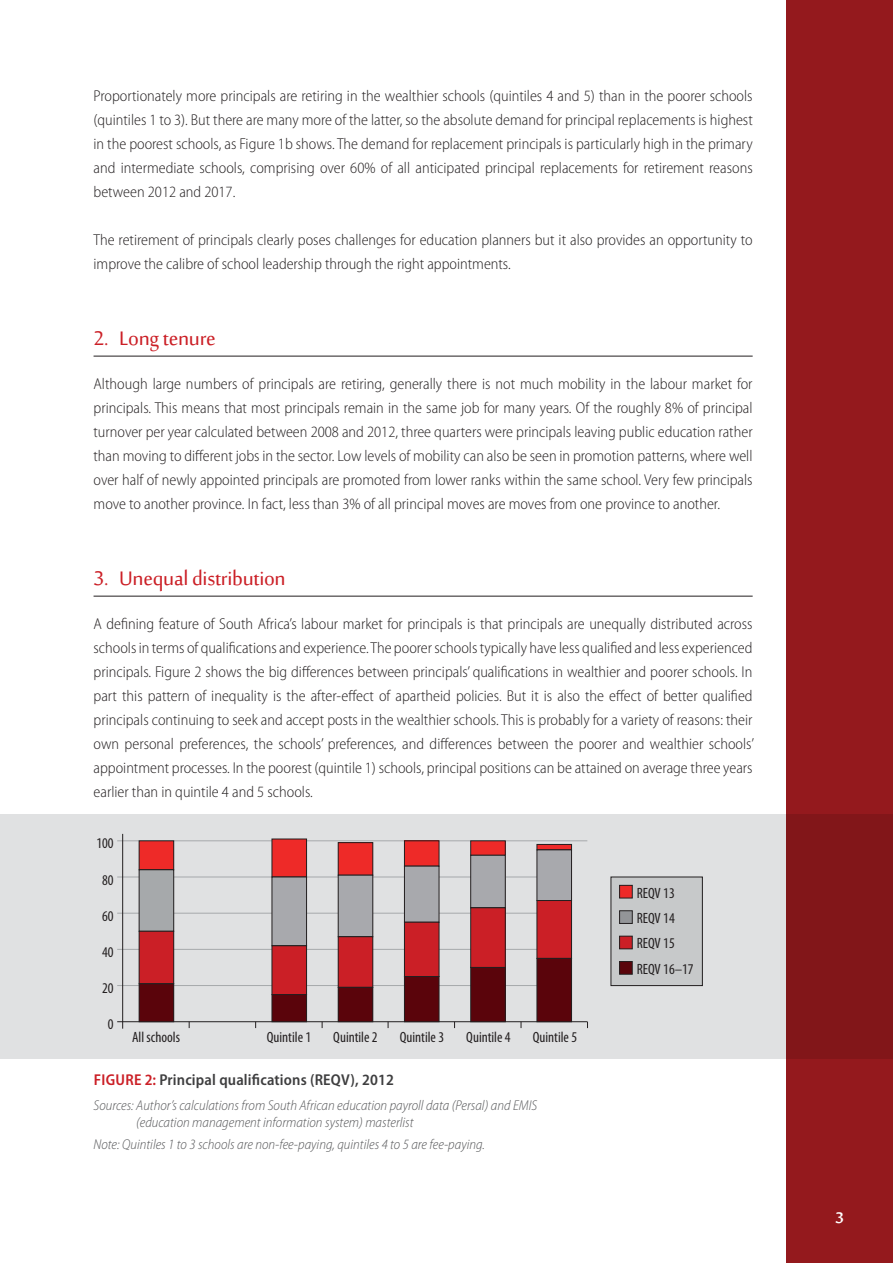
<style>
.page{position:relative;width:893px;height:1263px;background:#fff}
.page>*{position:absolute;margin:0;border:0;box-sizing:border-box;transform-origin:0 0}
.A_HEAD{font:27px "Sakkal Majalla";letter-spacing:-.01em;color:#cb1f26}
.t1{font:700 21px "Sakkal Majalla";color:#fff}
.BODY{font:300 semi-condensed 15.75px/24px "Myriad Pro";color:#231f20;text-align:justify}
.FIGURE_BOX_HEAD{font:600 semi-condensed 15.75px "Myriad Pro";letter-spacing:.01em;color:#3e3e3f}
.t2{font:condensed 15px/25.3px "Myriad Pro";color:#231f20}
.SOURCE{font:italic 300 semi-condensed 14.25px/17.1px "Myriad Pro";color:#57585a}
.s1{color:#cb1f26}
</style>
<div class="page">
<div style="left:787px;top:0;width:106px;height:1263px;background:#94191d"></div>
<svg style="left:0;top:814px;width:893px;height:244px;background:#d0c0c1"></svg>
<hr style="left:94px;top:356px;width:659px;height:1px;background:#231f20">
<hr style="left:94px;top:596px;width:659px;height:1px;background:#231f20">
<hr style="left:117px;top:985px;width:445px;height:1px;background:#a6a9ab">
<hr style="left:117px;top:949px;width:445px;height:1px;background:#a6a9ab">
<hr style="left:117px;top:913px;width:445px;height:1px;background:#a6a9ab">
<hr style="left:117px;top:877px;width:445px;height:1px;background:#a6a9ab">
<hr style="left:117px;top:840px;width:470px;height:1px;background:#a6a9ab">
<hr style="left:117px;top:1021px;width:470px;height:1px;background:#231f20">
<hr style="left:122px;top:834px;width:1px;height:195px;background:#231f20">
<div style="left:139px;top:841px;width:35px;height:29px;background:#ee2a28"></div>
<div style="left:139px;top:840px;width:35px;height:30px;border:1px solid #231f20"></div>
<div style="left:272px;top:839px;width:35px;height:38px;background:#ee2a28"></div>
<div style="left:272px;top:839px;width:35px;height:38px;border:1px solid #231f20"></div>
<div style="left:338px;top:843px;width:35px;height:32px;background:#ee2a28"></div>
<div style="left:338px;top:842px;width:35px;height:33px;border:1px solid #231f20"></div>
<div style="left:404px;top:841px;width:35px;height:25px;background:#ee2a28"></div>
<div style="left:471px;top:841px;width:34px;height:14px;background:#ee2a28"></div>
<div style="left:470px;top:840px;width:36px;height:16px;border:1px solid #231f20"></div>
<div style="left:537px;top:844px;width:34px;height:6px;background:#ee2a28"></div>
<div style="left:537px;top:844px;width:35px;height:6px;border:1px solid #231f20"></div>
<div style="left:139px;top:870px;width:35px;height:61px;background:#a6a9ab"></div>
<div style="left:139px;top:869px;width:35px;height:63px;border:1px solid #231f20"></div>
<div style="left:272px;top:877px;width:35px;height:69px;background:#a8a9ad"></div>
<div style="left:272px;top:877px;width:35px;height:69px;border:1px solid #231f20"></div>
<div style="left:338px;top:875px;width:35px;height:62px;background:#a8a9ad"></div>
<div style="left:338px;top:875px;width:35px;height:62px;border:1px solid #231f20"></div>
<div style="left:404px;top:866px;width:35px;height:56px;background:#a8a9ad"></div>
<div style="left:404px;top:866px;width:35px;height:56px;border:1px solid #231f20"></div>
<div style="left:471px;top:855px;width:34px;height:53px;background:#a8a9ad"></div>
<div style="left:470px;top:855px;width:36px;height:53px;border:1px solid #231f20"></div>
<div style="left:537px;top:850px;width:34px;height:50px;background:#a8a9ad"></div>
<div style="left:537px;top:849px;width:35px;height:52px;border:1px solid #231f20"></div>
<div style="left:139px;top:931px;width:35px;height:53px;background:#cb1f26"></div>
<div style="left:139px;top:931px;width:35px;height:53px;border:1px solid #231f20"></div>
<div style="left:272px;top:946px;width:35px;height:48px;background:#cb1f26"></div>
<div style="left:272px;top:945px;width:35px;height:50px;border:1px solid #231f20"></div>
<div style="left:338px;top:937px;width:35px;height:50px;background:#cb1f26"></div>
<div style="left:338px;top:936px;width:35px;height:52px;border:1px solid #231f20"></div>
<div style="left:404px;top:922px;width:35px;height:54px;background:#cb1f26"></div>
<div style="left:404px;top:922px;width:35px;height:55px;border:1px solid #231f20"></div>
<div style="left:471px;top:908px;width:34px;height:59px;background:#cb1f26"></div>
<div style="left:470px;top:907px;width:36px;height:61px;border:1px solid #231f20"></div>
<div style="left:537px;top:900px;width:34px;height:58px;background:#cb1f26"></div>
<div style="left:537px;top:900px;width:35px;height:59px;border:1px solid #231f20"></div>
<div style="left:139px;top:984px;width:35px;height:38px;background:#5a040b"></div>
<div style="left:139px;top:983px;width:35px;height:39px;border:1px solid #231f20"></div>
<div style="left:272px;top:994px;width:35px;height:28px;background:#5a040b"></div>
<div style="left:272px;top:994px;width:35px;height:28px;border:1px solid #231f20"></div>
<div style="left:338px;top:987px;width:35px;height:35px;background:#5a040b"></div>
<div style="left:338px;top:987px;width:35px;height:35px;border:1px solid #231f20"></div>
<div style="left:404px;top:976px;width:35px;height:46px;background:#5a040b"></div>
<div style="left:404px;top:976px;width:35px;height:46px;border:1px solid #231f20"></div>
<div style="left:471px;top:967px;width:34px;height:55px;background:#5a040b"></div>
<div style="left:470px;top:967px;width:36px;height:55px;border:1px solid #231f20"></div>
<div style="left:537px;top:958px;width:34px;height:64px;background:#5a040b"></div>
<div style="left:537px;top:958px;width:35px;height:64px;border:1px solid #231f20"></div>
<div style="left:611px;top:877px;width:91px;height:108px;background:#c7c9ca"></div>
<div style="left:611px;top:877px;width:92px;height:109px;border:1px solid #231f20"></div>
<div style="left:620px;top:885px;width:12px;height:13px;background:#ee2a28"></div>
<div style="left:619px;top:885px;width:14px;height:13px;border:1px solid #231f20"></div>
<div style="left:620px;top:911px;width:12px;height:12px;background:#939598"></div>
<div style="left:619px;top:910px;width:14px;height:14px;border:1px solid #231f20"></div>
<div style="left:620px;top:936px;width:12px;height:13px;background:#cb1f26"></div>
<div style="left:619px;top:936px;width:14px;height:13px;border:1px solid #231f20"></div>
<div style="left:620px;top:961px;width:12px;height:13px;background:#5a040b"></div>
<div style="left:619px;top:961px;width:14px;height:14px;border:1px solid #231f20"></div>
<p class="BODY" style="left:94px;top:83px;width:661px">Proportionately more principals are retiring in the wealthier schools (quintiles 4 and 5) than in the poorer schools (quintiles 1 to 3). But there are many more of the latter, so the absolute demand for principal replacements is highest in the poorest schools, as Figure 1b shows. The demand for replacement principals is particularly high in the primary and intermediate schools, comprising over 60% of all anticipated principal replacements for retirement reasons between 2012 and 2017.</p>
<p class="BODY" style="left:94px;top:227px;width:661px">The retirement of principals clearly poses challenges for education planners but it also provides an opportunity to improve the calibre of school leadership through the right appointments.</p>
<p class="A_HEAD" style="left:94px;top:324px;width:124px">2. Long tenure</p>
<p class="BODY" style="left:94px;top:371px;width:661px">Although large numbers of principals are retiring, generally there is not much mobility in the labour market for principals. This means that most principals remain in the same job for many years. Of the roughly 8% of principal turnover per year calculated between 2008 and 2012, three quarters were principals leaving public education rather than moving to different jobs in the sector. Low levels of mobility can also be seen in promotion patterns, where well over half of newly appointed principals are promoted from lower ranks within the same school. Very few principals move to another province. In fact, less than 3% of all principal moves are moves from one province to another.</p>
<p class="A_HEAD" style="left:94px;top:564px;width:194px">3. Unequal distribution</p>
<p class="BODY" style="left:94px;top:611px;width:662px">A defining feature of South Africa’s labour market for principals is that principals are unequally distributed across schools in terms of qualifications and experience. The poorer schools typically have less qualified and less experienced principals. Figure 2 shows the big differences between principals’ qualifications in wealthier and poorer schools. In part this pattern of inequality is the after-effect of apartheid policies. But it is also the effect of better qualified principals continuing to seek and accept posts in the wealthier schools. This is probably for a variety of reasons: their own personal preferences, the schools’ preferences, and differences between the poorer and wealthier schools’ appointment processes. In the poorest (quintile 1) schools, principal positions can be attained on average three years earlier than in quintile 4 and 5 schools.</p>
<p class="t2" style="left:96px;top:831px;width:19px">100</p>
<p class="t2" style="left:102px;top:867px;width:13px">80</p>
<p class="t2" style="left:102px;top:903px;width:13px">60</p>
<p class="t2" style="left:102px;top:939px;width:13px">40</p>
<p class="t2" style="left:102px;top:975px;width:13px">20</p>
<p class="t2" style="left:108px;top:1011px;width:7px">0</p>
<p class="t2" style="left:132px;top:1024px;width:49px">All schools</p>
<p class="t2" style="left:267px;top:1024px;width:46px">Quintile 1</p>
<p class="t2" style="left:333px;top:1024px;width:46px">Quintile 2</p>
<p class="t2" style="left:400px;top:1024px;width:46px">Quintile 3</p>
<p class="t2" style="left:466px;top:1024px;width:46px">Quintile 4</p>
<p class="t2" style="left:533px;top:1024px;width:46px">Quintile 5</p>
<p class="FIGURE_BOX_HEAD" style="left:94px;top:1069px;width:302px"><span class="s1">FIGURE 2:</span> Principal qualifications (REQV), 2012</p>
<p class="SOURCE" style="left:136px;top:1097px;width:402px;text-indent:-43px">Sources: Author’s calculations from South African education payroll data (Persal) and EMIS (education management information system) masterlist</p>
<p class="SOURCE" style="left:94px;top:1135px;width:393px">Note: Quintiles 1 to 3 schools are non-fee-paying, quintiles 4 to 5 are fee-paying.</p>
<p class="t2" style="left:637px;top:880px;width:59px">REQV 13<br>REQV 14<br>REQV 15<br>REQV 16–17</p>
<p class="t1" style="left:836px;top:1206px;width:10px">3</p>
</div>
